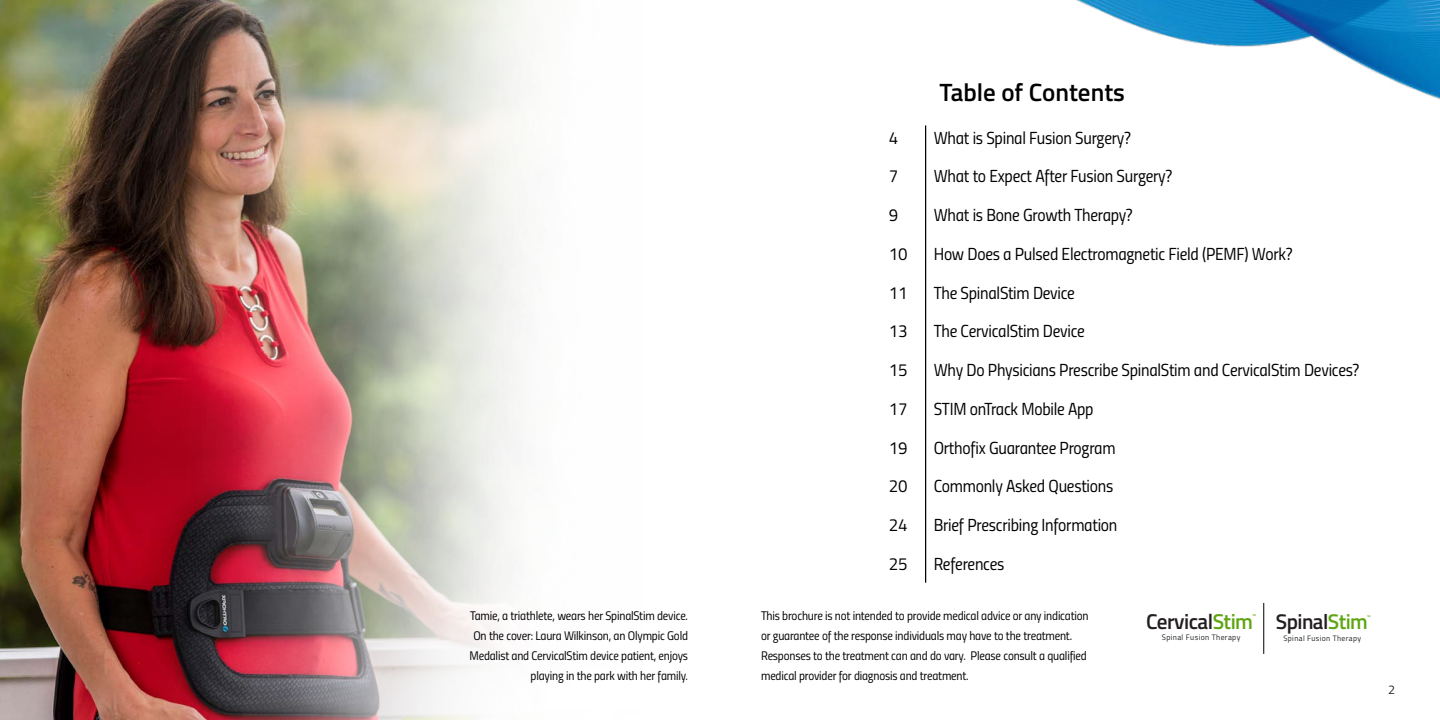
<style>
.page{position:relative;width:1440px;height:720px;background:#fff}
.page>*{position:absolute;margin:0;border:0;box-sizing:border-box;transform-origin:0 0}
.t1{font:600 25px "Titillium";color:#000}
.t2{font:600 21.5px "Titillium";letter-spacing:-.025em;color:#231f20}
.t3{font:600 21.25px "Titillium";letter-spacing:-.025em;color:#231f20}
.t4{font:17.5px "Titillium Regular Upright";letter-spacing:-.015em;color:#000}
.t5{font:12.5px/20px "Titillium Regular Upright";letter-spacing:-.015em;color:#000;text-align:right}
.t6{font:300 12.5px "Titillium";color:#000}
.t7{font:7.88px "Titillium";letter-spacing:.05em;color:#231f20}
.t8{font:6px "Titillium";color:#5fa511}
.t9{font:5.88px "Titillium";color:#5fa511}
.s1{color:#5fa511}
</style>
<div class="page">
<img style="left:0;top:0;width:529px;height:720px">
<hr style="left:925px;top:125px;width:1px;height:458px;background:#000">
<hr style="left:1263px;top:603px;width:1px;height:51px;background:#000">
<img style="left:925px;top:0;width:515px;height:136px">
<p class="t5" style="left:469px;top:605px;width:220px">Tamie, a triathlete, wears her SpinalStim device.<br>On the cover: Laura Wilkinson, an Olympic Gold Medalist and CervicalStim device patient, enjoys playing in the park with her family.</p>
<h1 class="t1" style="left:940px;top:74px;width:187px">Table of Contents</h1>
<h3 class="t4" style="left:889px;top:125px;width:11px">4</h3>
<h3 class="t4" style="left:934px;top:125px;width:199px">What is Spinal Fusion Surgery?</h3>
<h3 class="t4" style="left:889px;top:163px;width:11px">7</h3>
<h3 class="t4" style="left:934px;top:163px;width:240px">What to Expect After Fusion Surgery?</h3>
<h3 class="t4" style="left:889px;top:202px;width:11px">9</h3>
<h3 class="t4" style="left:934px;top:202px;width:201px">What is Bone Growth Therapy?</h3>
<h3 class="t4" style="left:889px;top:241px;width:20px">10</h3>
<h3 class="t4" style="left:934px;top:241px;width:361px">How Does a Pulsed Electromagnetic Field (PEMF) Work?</h3>
<h3 class="t4" style="left:889px;top:280px;width:20px">11</h3>
<h3 class="t4" style="left:934px;top:280px;width:143px">The SpinalStim Device</h3>
<h3 class="t4" style="left:889px;top:318px;width:20px">13</h3>
<h3 class="t4" style="left:934px;top:318px;width:153px">The CervicalStim Device</h3>
<h3 class="t4" style="left:889px;top:357px;width:20px">15</h3>
<h3 class="t4" style="left:934px;top:357px;width:427px">Why Do Physicians Prescribe SpinalStim and CervicalStim Devices?</h3>
<h3 class="t4" style="left:889px;top:396px;width:20px">17</h3>
<h3 class="t4" style="left:934px;top:396px;width:161px">STIM onTrack Mobile App</h3>
<h3 class="t4" style="left:889px;top:435px;width:20px">19</h3>
<h3 class="t4" style="left:934px;top:435px;width:183px">Orthofix Guarantee Program</h3>
<h3 class="t4" style="left:889px;top:473px;width:20px">20</h3>
<h3 class="t4" style="left:934px;top:473px;width:181px">Commonly Asked Questions</h3>
<h3 class="t4" style="left:889px;top:512px;width:20px">24</h3>
<h3 class="t4" style="left:934px;top:512px;width:185px">Brief Prescribing Information</h3>
<h3 class="t4" style="left:889px;top:551px;width:20px">25</h3>
<h3 class="t4" style="left:934px;top:551px;width:72px">References</h3>
<p class="t5" style="left:761px;top:605px;width:329px;text-align:left">This brochure is not intended to provide medical advice or any indication or guarantee of the response individuals may have to the treatment.<br>Responses to the treatment can and do vary. Please consult a qualified medical provider for diagnosis and treatment.</p>
<h2 class="t2" style="left:1146px;top:605px;width:109px">Cervical<span class="s1">Stim</span></h2>
<p class="t8" style="left:1252px;top:611px;width:5px">™</p>
<p class="t7" style="left:1162px;top:632px;width:80px">Spinal Fusion Therapy</p>
<h3 class="t3" style="left:1276px;top:606px;width:94px">Spinal<span class="s1">Stim</span></h3>
<p class="t9" style="left:1367px;top:612px;width:5px">™</p>
<p class="t7" style="left:1283px;top:632px;width:79px">Spinal Fusion Therapy</p>
<p class="t6" style="left:1388px;top:680px;width:8px">2</p>
</div>
